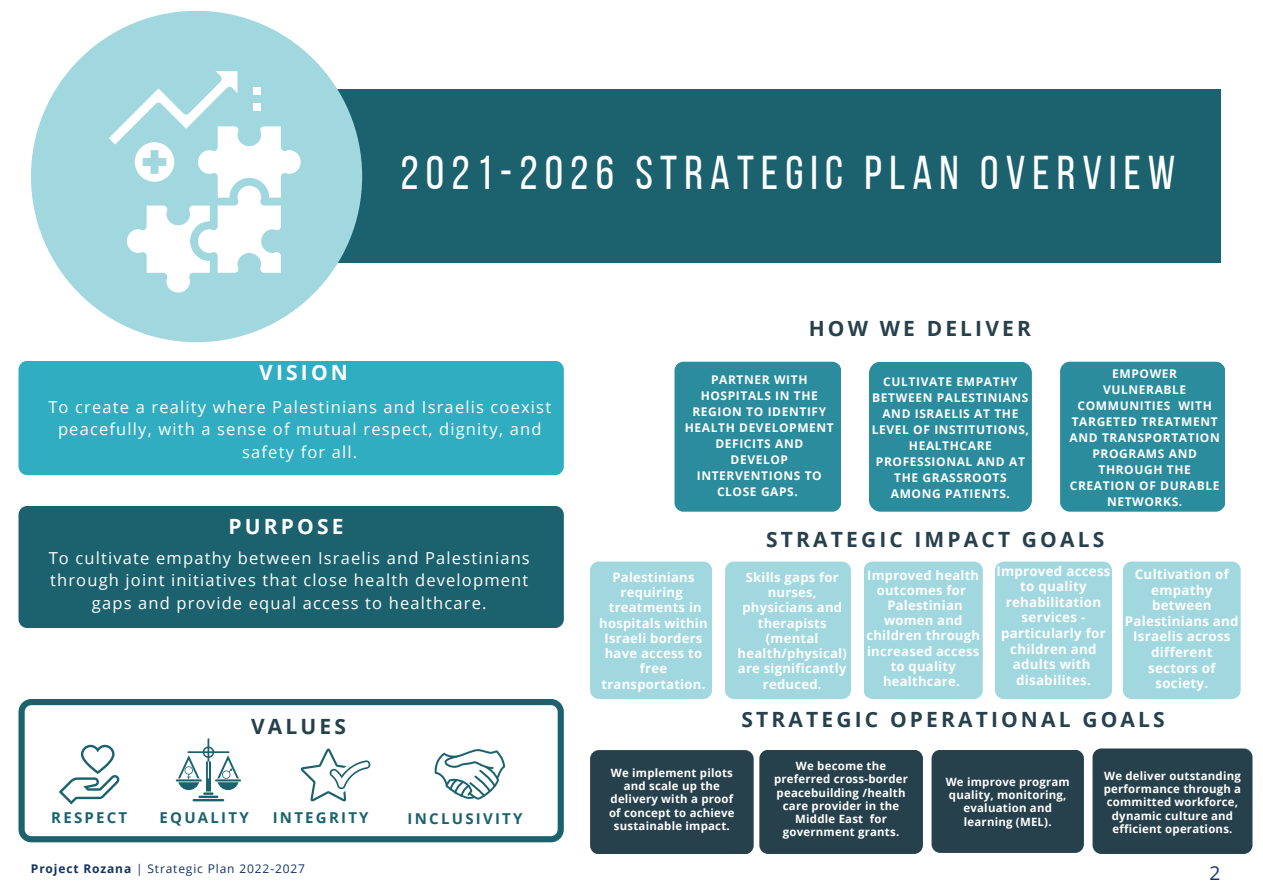
<style>
.page{position:relative;width:1263px;height:894px;background:#fff}
.page>*{position:absolute;margin:0;border:0;box-sizing:border-box;transform-origin:0 0}
.t1{font:47.25px "Bebas Neue";letter-spacing:.15em;color:#fff}
.t2{font:700 21px "Open Sans";letter-spacing:.15em;color:#26404c}
.t3{font:700 21px "Open Sans";letter-spacing:.15em;color:#fff}
.t4{font:19.2px "Open Sans";color:#143264}
.t5{font:16.5px/22.5px "Open Sans";letter-spacing:.07em;color:#fff;text-align:center}
.t6{font:700 15px "Open Sans";letter-spacing:.15em;color:#1b626e}
.t7{font:700 13.35px/15.6px "Open Sans";letter-spacing:.02em;color:#fff;text-align:center}
.t8{font:700 13.05px/15.1px "Open Sans";letter-spacing:.02em;color:#fff;text-align:center}
.t9{font:700 12px/16px "Open Sans";letter-spacing:.05em;color:#fff;text-align:center}
.t10{font:12px "Open Sans";letter-spacing:.07em;color:#143264}
.t11{font:700 11.4px/13.2px "Open Sans";letter-spacing:.02em;color:#fff;text-align:center}
.s1{font-weight:700}
</style>
<div class="page">
<div style="left:314px;top:89px;width:906px;height:173px;background:#1b626e"></div>
<div style="left:31px;top:11px;width:331px;height:331px;background:#a1d8e0;border-radius:50%"></div>
<svg style="left:109px;top:71px;width:192px;height:221px"></svg>
<div style="left:253px;top:103px;width:8px;height:7px;background:#fff"></div>
<div style="left:253px;top:87px;width:8px;height:8px;background:#fff"></div>
<div style="left:19px;top:361px;width:545px;height:114px;background:#31adc2;border-radius:9px"></div>
<div style="left:19px;top:506px;width:545px;height:121px;background:#1b626e;border-radius:9px"></div>
<svg style="left:19px;top:699px;width:545px;height:143px"></svg>
<svg style="left:59px;top:744px;width:61px;height:60px"></svg>
<hr style="left:198px;top:795px;width:20px;height:2px;background:#1b626e">
<hr style="left:193px;top:798px;width:31px;height:3px;background:#1b626e">
<hr style="left:176px;top:779px;width:26px;height:2px;background:#1b626e">
<hr style="left:215px;top:779px;width:26px;height:2px;background:#1b626e">
<svg style="left:178px;top:738px;width:61px;height:56px"></svg>
<svg style="left:434px;top:748px;width:71px;height:51px"></svg>
<svg style="left:300px;top:748px;width:70px;height:53px"></svg>
<div style="left:869px;top:361px;width:162px;height:150px;background:#2a8c9d;border-radius:12px"></div>
<div style="left:674px;top:361px;width:167px;height:150px;background:#2a8c9d;border-radius:9px"></div>
<div style="left:1060px;top:361px;width:165px;height:150px;background:#2a8c9d;border-radius:10px"></div>
<div style="left:590px;top:561px;width:122px;height:137px;background:#a1d8e0;border-radius:9px"></div>
<div style="left:725px;top:561px;width:126px;height:137px;background:#a1d8e0;border-radius:9px"></div>
<div style="left:864px;top:561px;width:118px;height:137px;background:#a1d8e0;border-radius:9px"></div>
<div style="left:1123px;top:561px;width:118px;height:137px;background:#a1d8e0;border-radius:9px"></div>
<div style="left:590px;top:749px;width:164px;height:104px;background:#26404c;border-radius:9px"></div>
<div style="left:759px;top:749px;width:164px;height:104px;background:#26404c;border-radius:9px"></div>
<div style="left:1092px;top:748px;width:160px;height:105px;background:#26404c;border-radius:9px"></div>
<div style="left:931px;top:749px;width:153px;height:103px;background:#26404c;border-radius:9px"></div>
<div style="left:995px;top:561px;width:117px;height:137px;background:#a1d8e0;border-radius:9px"></div>
<h1 class="t1" style="left:400px;top:153px;width:776px">2021-2026 STRATEGIC PLAN OVERVIEW</h1>
<h2 class="t3" style="left:259px;top:357px;width:90px">VISION</h2>
<h3 class="t5" style="left:48px;top:395px;width:504px">To create a reality where Palestinians and Israelis coexist peacefully, with a sense of mutual respect, dignity, and safety for all.</h3>
<h2 class="t3" style="left:229px;top:511px;width:116px">PURPOSE</h2>
<h3 class="t5" style="left:49px;top:546px;width:483px">To cultivate empathy between Israelis and Palestinians through joint initiatives that close health development gaps and provide equal access to healthcare.</h3>
<h3 class="t6" style="left:51px;top:806px;width:78px">RESPECT</h3>
<h2 class="t2" style="left:251px;top:711px;width:96px">VALUES</h2>
<h3 class="t6" style="left:160px;top:806px;width:91px">EQUALITY</h3>
<h3 class="t6" style="left:273px;top:806px;width:97px">INTEGRITY</h3>
<h3 class="t6" style="left:408px;top:808px;width:116px">INCLUSIVITY</h3>
<h2 class="t2" style="left:809px;top:314px;width:224px">HOW WE DELIVER</h2>
<p class="t9" style="left:685px;top:371px;width:151px">PARTNER WITH<br>HOSPITALS IN THE<br>REGION TO IDENTIFY<br>HEALTH DEVELOPMENT<br>DEFICITS AND<br>DEVELOP<br>INTERVENTIONS TO<br>CLOSE GAPS.</p>
<p class="t9" style="left:1070px;top:365px;width:152px">EMPOWER<br>VULNERABLE<br>COMMUNITIES WITH<br>TARGETED TREATMENT<br>AND TRANSPORTATION<br>PROGRAMS AND<br>THROUGH THE<br>CREATION OF DURABLE<br>NETWORKS.</p>
<p class="t9" style="left:872px;top:373px;width:159px">CULTIVATE EMPATHY<br>BETWEEN PALESTINIANS<br>AND ISRAELIS AT THE<br>LEVEL OF INSTITUTIONS,<br>HEALTHCARE<br>PROFESSIONAL AND AT<br>THE GRASSROOTS<br>AMONG PATIENTS.</p>
<h2 class="t2" style="left:766px;top:524px;width:340px">STRATEGIC IMPACT GOALS</h2>
<p class="t8" style="left:599px;top:569px;width:110px">Palestinians requiring treatments in hospitals within<br>Israeli borders have access to free transportation.</p>
<p class="t8" style="left:738px;top:569px;width:111px">Skills gaps for nurses, physicians and therapists (mental health/physical) are significantly reduced.</p>
<p class="t8" style="left:867px;top:566px;width:114px">Improved health outcomes for</p>
<p class="t8" style="left:866px;top:597px;width:115px">Palestinian women and children through increased access to quality healthcare.</p>
<p class="t7" style="left:996px;top:562px;width:116px">Improved access to quality rehabilitation services - particularly for children and adults with disabilites.</p>
<p class="t7" style="left:1125px;top:566px;width:115px">Cultivation of empathy between<br>Palestinians and<br>Israelis across different sectors of society.</p>
<h2 class="t2" style="left:742px;top:704px;width:425px">STRATEGIC OPERATIONAL GOALS</h2>
<p class="t11" style="left:609px;top:765px;width:127px">We implement pilots and scale up the delivery with a proof of concept to achieve sustainable impact.</p>
<p class="t11" style="left:774px;top:759px;width:135px">We become the preferred cross-border peacebuilding /health care provider in the<br>Middle East for government grants.</p>
<p class="t11" style="left:946px;top:774px;width:125px">We improve program quality, monitoring, evaluation and learning (MEL).</p>
<p class="t11" style="left:1104px;top:768px;width:139px">We deliver outstanding performance through a committed workforce, dynamic culture and efficient operations.</p>
<p class="t10" style="left:31px;top:859px;width:276px"><span class="s1">Project Rozana</span> | Strategic Plan 2022-2027</p>
<h3 class="t4" style="left:1209px;top:859px;width:12px">2</h3>
</div>
